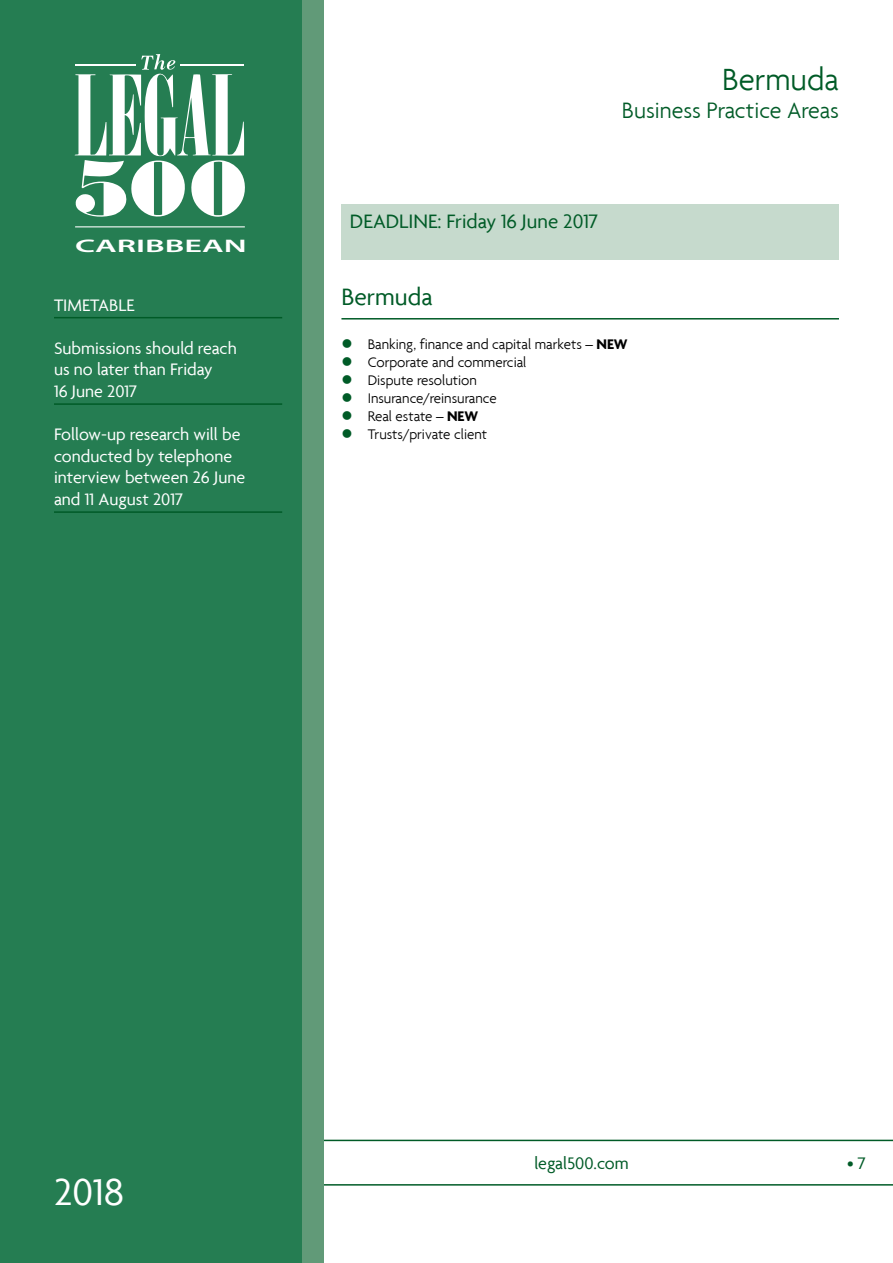
<style>
.page{position:relative;width:893px;height:1263px;background:#fff}
.page>*{position:absolute;margin:0;border:0;box-sizing:border-box;transform-origin:0 0}
.t1{font:40.5px "Agenda";color:#fff}
.t2{font:300 33px "Agenda";color:#005b27}
.t3{font:25.5px "Agenda";color:#005b27}
.t4{font:300 24px "Agenda";color:#005b27}
.t5{font:21px "Agenda";color:#005b27}
.t6{font:600 18.3px "Myriad Pro";color:#fff;scale:1.87 1}
.t7{font:18px/21.6px "Agenda";color:#fff}
.t8{font:18px "Agenda";color:#005b27}
.t9{font:300 15px "Agenda";color:#000}
.s1{color:#005b27}
.s2{font-weight:700}
</style>
<div class="page">
<svg style="left:323px;top:1140px;width:570px;height:45px"></svg>
<div style="left:0;top:0;width:323px;height:1263px;background:#619a78"></div>
<div style="left:0;top:0;width:302px;height:1263px;background:#257d52"></div>
<svg style="left:75px;top:54px;width:170px;height:163px"></svg>
<hr style="left:75px;top:64px;width:61px;height:1px;background:#fff">
<hr style="left:180px;top:64px;width:64px;height:1px;background:#fff">
<hr style="left:75px;top:226px;width:170px;height:1px;background:#fff">
<hr style="left:54px;top:317px;width:228px;height:1px;background:#005b27">
<hr style="left:54px;top:403px;width:228px;height:2px;background:#005b27">
<hr style="left:54px;top:511px;width:228px;height:2px;background:#005b27">
<hr style="left:341px;top:318px;width:498px;height:1px;background:#005b27">
<div style="left:341px;top:205px;width:498px;height:55px;background:#c6dacd"></div>
<p class="t6" style="left:75px;top:234px;width:93px">CARIBBEAN</p>
<p class="t7" style="left:54px;top:294px;width:82px">TIMETABLE</p>
<p class="t7" style="left:54px;top:337px;width:184px">Submissions should reach us no later than Friday<br>16 June 2017</p>
<p class="t7" style="left:54px;top:423px;width:193px">Follow-up research will be conducted by telephone interview between 26 June and 11 August 2017</p>
<h2 class="t2" style="left:722px;top:60px;width:118px">Bermuda</h2>
<h3 class="t4" style="left:622px;top:96px;width:218px">Business Practice Areas</h3>
<p class="t5" style="left:350px;top:209px;width:250px">DEADLINE: Friday 16 June 2017</p>
<h3 class="t3" style="left:341px;top:282px;width:93px">Bermuda</h3>
<p class="t9" style="left:341px;top:335px;width:288px"><span class="s1">●</span> Banking, finance and capital markets – <span class="s2">NEW</span></p>
<p class="t9" style="left:341px;top:353px;width:186px"><span class="s1">●</span> Corporate and commercial</p>
<p class="t9" style="left:341px;top:371px;width:137px"><span class="s1">●</span> Dispute resolution</p>
<p class="t9" style="left:341px;top:389px;width:157px"><span class="s1">●</span> Insurance/reinsurance</p>
<p class="t9" style="left:341px;top:407px;width:138px"><span class="s1">●</span> Real estate – <span class="s2">NEW</span></p>
<p class="t9" style="left:341px;top:425px;width:147px"><span class="s1">●</span> Trusts/private client</p>
<h1 class="t1" style="left:54px;top:1168px;width:72px">2018</h1>
<p class="t8" style="left:534px;top:1152px;width:96px">legal500.com</p>
<p class="t8" style="left:847px;top:1152px;width:20px">•7</p>
</div>
